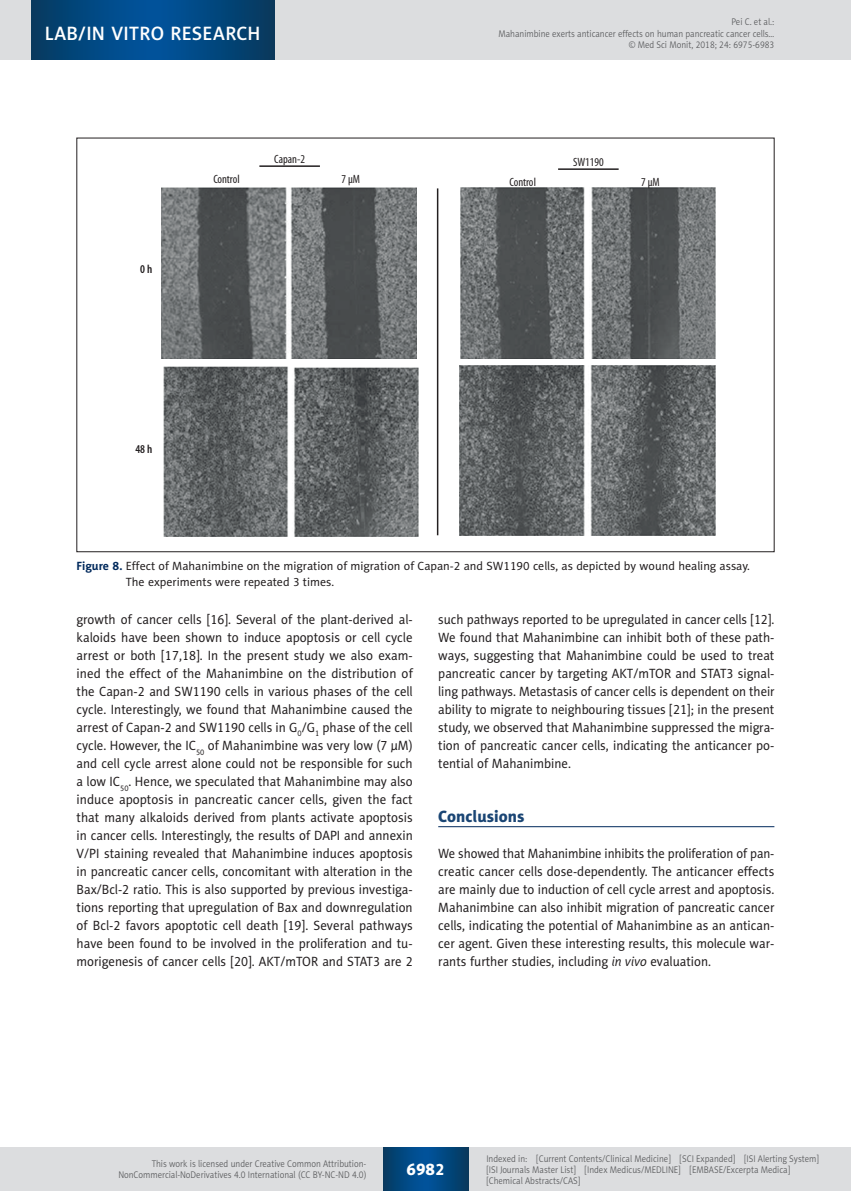
<style>
.page{position:relative;width:851px;height:1191px;background:#fff}
.page>*{position:absolute;margin:0;border:0;box-sizing:border-box;transform-origin:0 0}
.t1{font:19.5px "Naomi Sans EFN Medium";letter-spacing:.015em;color:#fff}
.MSM_Headline_1{font:16.5px "Naomi Sans EFN Heavy";color:#1a4574}
.t2{font:16.5px "Naomi Sans EFN Heavy";color:#fff}
.MSM_Body{font:13.5px/18px "Naomi Sans EFN";color:#231f20;text-align:justify;scale:.95 1}
.MSM_Body-2{font:13.5px/18px "Naomi Sans EFN";color:#231f20;text-align:justify;scale:.94 1}
.MSM_Body-3{font:13.5px/18px "Naomi Sans EFN";color:#231f20;text-align:justify;scale:.93 1}
.MSM_Rycina_tytul{font:12px/15.8px "Naomi Sans EFN";color:#231f20}
.t3{font:condensed 12px "Myriad Pro";color:#231f20}
.t4{font:600 condensed 12px "Myriad Pro";color:#231f20}
.t5{font:9.75px/11.2px "Naomi Sans EFN Light";color:#57585a;text-align:right;scale:.9 1}
.s1{font-weight:700;color:#00295c}
.s2{font-style:italic}
</style>
<div class="page">
<img style="left:161px;top:188px;width:255px;height:170px">
<img style="left:460px;top:188px;width:255px;height:170px">
<img style="left:164px;top:366px;width:255px;height:170px">
<img style="left:460px;top:366px;width:255px;height:170px">
<hr style="left:437px;top:188px;width:1px;height:347px;background:#231f20">
<hr style="left:259px;top:165px;width:61px;height:2px;background:#231f20">
<hr style="left:558px;top:168px;width:60px;height:2px;background:#231f20">
<hr style="left:438px;top:826px;width:336px;height:1px;background:#00295c">
<div style="left:0;top:1148px;width:850px;height:43px;background:#dcdddf"></div>
<svg style="left:383px;top:1147px;width:85px;height:43px;background:#02477e"></svg>
<div style="left:0;top:0;width:850px;height:60px;background:#dcdddf"></div>
<hr style="left:850px;top:0;width:1px;height:60px;background:#dcdddf">
<svg style="left:32px;top:0;width:242px;height:60px;background:#02477f"></svg>
<h1 class="t1" style="left:45px;top:22px;width:217px">LAB/IN VITRO RESEARCH</h1>
<p class="t5" style="left:498px;top:16px;width:308px">Pei C. et al.:<br>Mahanimbine exerts anticancer effects on human pancreatic cancer cells… © Med Sci Monit, 2018; 24: 6975-6983</p>
<p class="t4" style="left:140px;top:262px;width:13px">0 h</p>
<p class="t3" style="left:213px;top:172px;width:28px">Control</p>
<p class="t3" style="left:274px;top:152px;width:32px">Capan-2</p>
<p class="t3" style="left:341px;top:172px;width:20px">7 μM</p>
<p class="t3" style="left:509px;top:175px;width:28px">Control</p>
<p class="t3" style="left:573px;top:155px;width:32px">SW1190</p>
<p class="t3" style="left:641px;top:175px;width:20px">7 μM</p>
<p class="t4" style="left:135px;top:442px;width:18px">48 h</p>
<p class="MSM_Rycina_tytul" style="left:126px;top:558px;width:625px;text-indent:-49px"><span class="s1">Figure 8.</span> Effect of Mahanimbine on the migration of migration of Capan-2 and SW1190 cells, as depicted by wound healing assay.<br>The experiments were repeated 3 times.</p>
<p class="MSM_Body-2" style="left:438px;top:610px;width:359px">such pathways reported to be upregulated in cancer cells [12].<br>We found that Mahanimbine can inhibit both of these path&shy;ways, suggesting that Mahanimbine could be used to treat pancreatic cancer by targeting AKT/mTOR and STAT3 signal&shy;ling pathways. Metastasis of cancer cells is dependent on their ability to migrate to neighbouring tissues [21]; in the present study, we observed that Mahanimbine suppressed the migra&shy;tion of pancreatic cancer cells, indicating the anticancer po&shy;tential of Mahanimbine.</p>
<p class="MSM_Body" style="left:77px;top:610px;width:355px">growth of cancer cells [16]. Several of the plant-derived al&shy;kaloids have been shown to induce apoptosis or cell cycle arrest or both [17,18]. In the present study we also exam&shy;ined the effect of the Mahanimbine on the distribution of the Capan-2 and SW1190 cells in various phases of the cell cycle. Interestingly, we found that Mahanimbine caused the arrest of Capan-2 and SW1190 cells in G<sub>0</sub>/G<sub>1</sub> phase of the cell cycle. However, the IC<sub>50</sub> of Mahanimbine was very low (7 µM) and cell cycle arrest alone could not be responsible for such a low IC<sub>50</sub>. Hence, we speculated that Mahanimbine may also induce apoptosis in pancreatic cancer cells, given the fact that many alkaloids derived from plants activate apoptosis in cancer cells. Interestingly, the results of DAPI and annexin V/PI staining revealed that Mahanimbine induces apoptosis in pancreatic cancer cells, concomitant with alteration in the Bax/Bcl-2 ratio. This is also supported by previous investiga&shy;tions reporting that upregulation of Bax and downregulation of Bcl-2 favors apoptotic cell death [19]. Several pathways have been found to be involved in the proliferation and tu&shy;morigenesis of cancer cells [20]. AKT/mTOR and STAT3 are 2</p>
<p class="MSM_Headline_1" style="left:438px;top:806px;width:88px">Conclusions</p>
<p class="MSM_Body-3" style="left:438px;top:844px;width:363px">We showed that Mahanimbine inhibits the proliferation of pan&shy;creatic cancer cells dose-dependently. The anticancer effects are mainly due to induction of cell cycle arrest and apoptosis.<br>Mahanimbine can also inhibit migration of pancreatic cancer cells, indicating the potential of Mahanimbine as an antican&shy;cer agent. Given these interesting results, this molecule war&shy;rants further studies, including <span class="s2">in vivo</span> evaluation.</p>
<p class="t5" style="left:118px;top:1158px;width:277px">This work is licensed under Creative Common Attribution-<br>NonCommercial-NoDerivatives 4.0 International (CC BY-NC-ND 4.0)</p>
<p class="t2" style="left:406px;top:1159px;width:40px">6982</p>
<p class="t5" style="left:486px;top:1152px;width:371px;text-align:left">Indexed in: [Current Contents/Clinical Medicine] [SCI Expanded] [ISI Alerting System] [ISI Journals Master List] [Index Medicus/MEDLINE] [EMBASE/Excerpta Medica] [Chemical Abstracts/CAS]</p>
</div>
